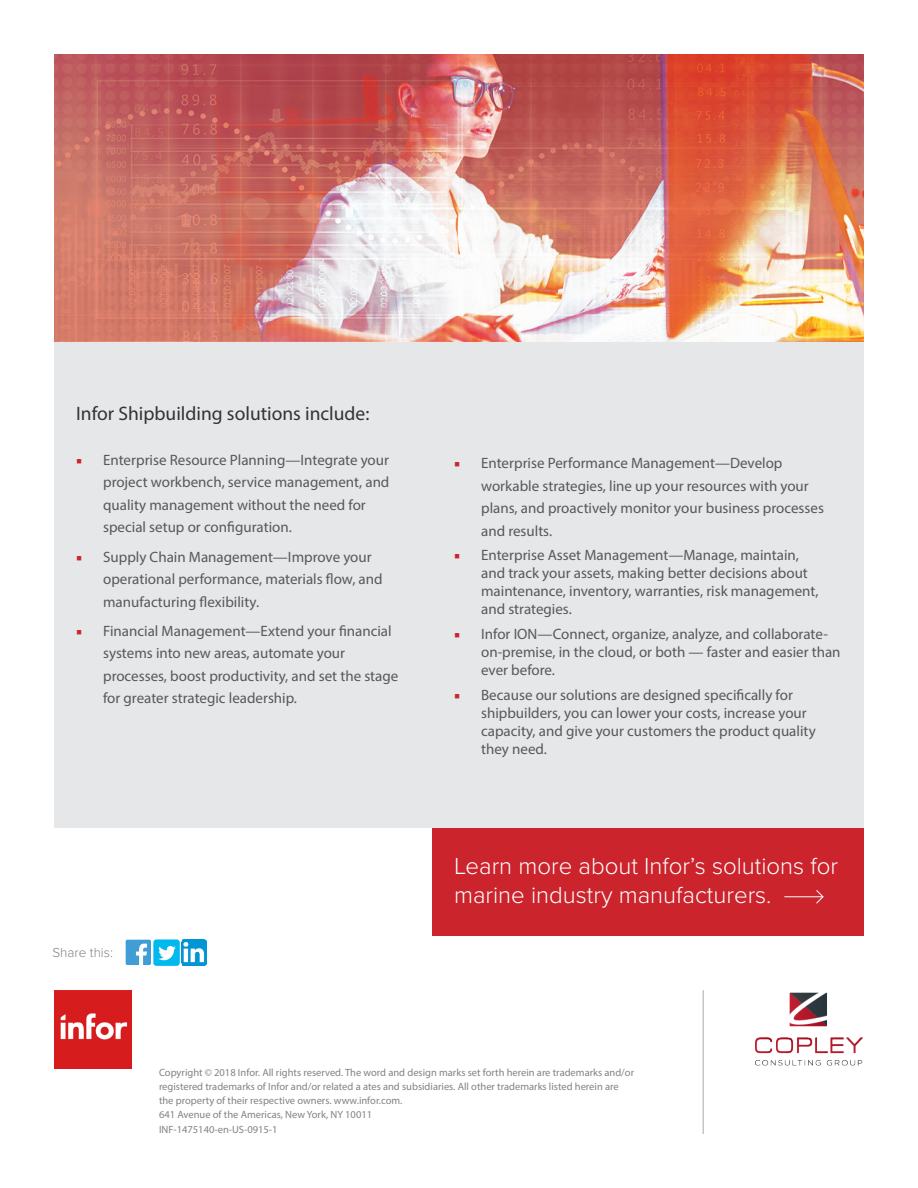
<style>
.page{position:relative;width:918px;height:1188px;background:#fff}
.page>*{position:absolute;margin:0;border:0;box-sizing:border-box;transform-origin:0 0}
.t1{font:300 24px/28.8px "Proxima Nova";color:#fff}
.t2{font:19.5px "Myriad Pro";color:#323332}
.t3{font:15px/22.5px "Myriad Pro";color:#57585a}
.t4{font:300 13.5px "Proxima Nova";color:#808285}
.t5{font:10.5px "Myriad Pro";color:#808285}
.s1{font-family:"Minion Pro";color:#cb242c}
</style>
<div class="page">
<div style="left:54px;top:342px;width:810px;height:486px;background:#e6e7e9"></div>
<img style="left:54px;top:54px;width:810px;height:288px">
<div style="left:432px;top:828px;width:432px;height:108px;background:#cb242c"></div>
<img style="left:153px;top:939px;width:27px;height:27px">
<svg style="left:126px;top:940px;width:25px;height:25px"></svg>
<img style="left:182px;top:940px;width:25px;height:25px">
<svg style="left:181px;top:941px;width:1px;height:23px"></svg>
<img style="left:54px;top:990px;width:77px;height:78px">
<img style="left:755px;top:992px;width:108px;height:74px">
<hr style="left:703px;top:990px;width:1px;height:144px;background:#a8a9ad">
<hr style="left:784px;top:896px;width:39px;height:1px;background:#fff">
<svg style="left:815px;top:890px;width:9px;height:14px"></svg>
<p class="t2" style="left:76px;top:401px;width:295px">Infor Shipbuilding solutions include:</p>
<p class="t3" style="left:103px;top:448px;width:288px;text-indent:-27px"><span class="s1">■</span> Enterprise Resource Planning—Integrate your project workbench, service management, and quality management without the need for special setup or configuration.</p>
<p class="t3" style="left:103px;top:545px;width:281px;text-indent:-27px"><span class="s1">■</span> Supply Chain Management—Improve your operational performance, materials flow, and manufacturing flexibility.</p>
<p class="t3" style="left:103px;top:619px;width:297px;text-indent:-27px"><span class="s1">■</span> Financial Management—Extend your financial systems into new areas, automate your processes, boost productivity, and set the stage for greater strategic leadership.</p>
<p class="t4" style="left:52px;top:942px;width:62px">Share this:</p>
<p class="t3" style="left:481px;top:452px;width:344px;text-indent:-27px"><span class="s1">■</span> Enterprise Performance Management—Develop workable strategies, line up your resources with your plans, and proactively monitor your business processes and results.</p>
<p class="t3" style="left:481px;top:546px;width:339px;line-height:18px;text-indent:-27px"><span class="s1">■</span> Enterprise Asset Management—Manage, maintain, and track your assets, making better decisions about maintenance, inventory, warranties, risk management, and strategies.</p>
<p class="t3" style="left:481px;top:625px;width:361px;line-height:18px;text-indent:-27px"><span class="s1">■</span> Infor ION—Connect, organize, analyze, and collaborate&shy;on-premise, in the cloud, or both — faster and easier than ever before.</p>
<p class="t3" style="left:481px;top:686px;width:336px;line-height:18px;text-indent:-27px"><span class="s1">■</span> Because our solutions are designed specifically for shipbuilders, you can lower your costs, increase your capacity, and give your customers the product quality they need.</p>
<p class="t1" style="left:454px;top:850px;width:385px">Learn more about Infor’s solutions for marine industry manufacturers.</p>
<p class="t5" style="left:159px;top:1066px;width:477px">Copyright © 2018 Infor. All rights reserved. The word and design marks set forth herein are trademarks and/or</p>
<p class="t5" style="left:159px;top:1080px;width:461px">registered trademarks of Infor and/or related a ates and subsidiaries. All other trademarks listed herein are</p>
<p class="t5" style="left:159px;top:1094px;width:245px">the property of their respective owners. www.infor.com.</p>
<p class="t5" style="left:159px;top:1108px;width:215px">641 Avenue of the Americas, New York, NY 10011</p>
<p class="t5" style="left:159px;top:1123px;width:120px">INF-1475140-en-US-0915-1</p>
</div>
